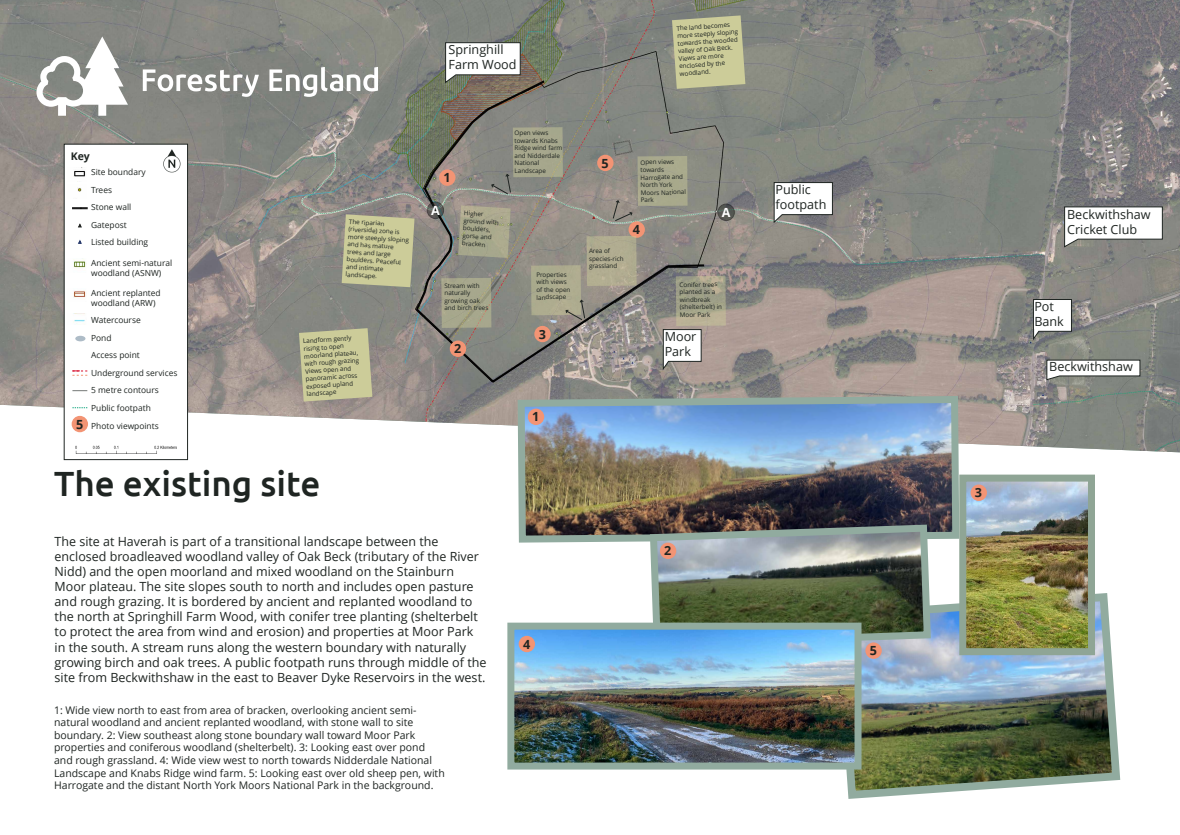
<style>
.page{position:relative;width:1180px;height:835px;background:#fff}
.page>*{position:absolute;margin:0;border:0;box-sizing:border-box;transform-origin:0 0}
.t1{font:500 35px "Ubuntu";color:#1f2522}
.t2{font:12.6px/15.1px "Open Sans";color:#1f2522}
.t3{font:700 12.6px "Open Sans";color:#1f2522}
.t4{font:700 12.6px "Open Sans";color:#fff}
.t5{font:10.5px/12.6px "Open Sans";color:#1f2522}
.t6{font:700 10.5px "Open Sans";color:#1f2522}
.t7{font:8.4px/17.5px "Open Sans";color:#1f2522}
.t8{font:6.3px/7.6px "Open Sans";color:#1f2522}
</style>
<div class="page">
<img style="left:0;top:0;width:1180px;height:452px">
<svg style="left:269px;top:67px;width:109px;height:30px"></svg>
<svg style="left:143px;top:69px;width:116px;height:28px"></svg>
<svg style="left:36px;top:36px;width:92px;height:80px"></svg>
<img style="left:831px;top:593px;width:290px;height:206px">
<img style="left:514px;top:392px;width:449px;height:151px">
<img style="left:967px;top:482px;width:120px;height:165px">
<div style="left:959px;top:474px;width:136px;height:181px;border:7px solid #8fa595"></div>
<div style="left:970px;top:484px;width:17px;height:17px;background:#f39474;border-radius:50%"></div>
<div style="left:865px;top:642px;width:17px;height:16px;background:#f39474;border-radius:50%"></div>
<img style="left:646px;top:521px;width:288px;height:130px">
<div style="left:660px;top:542px;width:16px;height:17px;background:#f39474;border-radius:50%"></div>
<svg style="left:773px;top:182px;width:60px;height:42px"></svg>
<div style="left:775px;top:184px;width:53px;height:28px;background:#fff"></div>
<img style="left:515px;top:630px;width:338px;height:131px">
<div style="left:507px;top:622px;width:354px;height:147px;border:7px solid #91ab9f"></div>
<div style="left:518px;top:635px;width:17px;height:17px;background:#f39474;border-radius:50%"></div>
<svg style="left:1033px;top:299px;width:39px;height:42px"></svg>
<div style="left:1034px;top:301px;width:35px;height:28px;background:#fff"></div>
<svg style="left:1064px;top:206px;width:99px;height:42px"></svg>
<div style="left:1067px;top:209px;width:88px;height:27px;background:#fff"></div>
<svg style="left:1046px;top:359px;width:94px;height:21px"></svg>
<div style="left:1049px;top:361px;width:84px;height:13px;background:#fff"></div>
<div style="left:528px;top:408px;width:16px;height:17px;background:#f39474;border-radius:50%"></div>
<svg style="left:342px;top:214px;width:72px;height:73px;background:#c5c596"></svg>
<svg style="left:299px;top:328px;width:73px;height:73px;background:#c4c496"></svg>
<svg style="left:672px;top:15px;width:73px;height:74px;background:#c3c395"></svg>
<svg style="left:445px;top:42px;width:76px;height:38px"></svg>
<div style="left:449px;top:45px;width:68px;height:27px;background:#fff"></div>
<svg style="left:928px;top:68px;width:4px;height:3px"></svg>
<svg style="left:704px;top:276px;width:22px;height:95px;background:#ada292"></svg>
<svg style="left:718px;top:204px;width:16px;height:16px"></svg>
<div style="left:718px;top:204px;width:16px;height:17px;border:1px solid #000;border-radius:50%"></div>
<svg style="left:415px;top:80px;width:289px;height:303px;background:#908d82"></svg>
<div style="left:450px;top:340px;width:16px;height:17px;background:#f39474;border-radius:50%"></div>
<div style="left:64px;top:144px;width:124px;height:315px;background:#fff;border:1px solid #1f2522"></div>
<img style="left:74px;top:170px;width:12px;height:12px">
<img style="left:77px;top:187px;width:5px;height:5px">
<img style="left:73px;top:259px;width:13px;height:9px">
<img style="left:73px;top:291px;width:13px;height:7px">
<img style="left:73px;top:319px;width:12px;height:4px">
<img style="left:163px;top:149px;width:18px;height:24px">
<div style="left:72px;top:416px;width:16px;height:16px;background:#f39474;border-radius:50%"></div>
<svg style="left:72px;top:370px;width:15px;height:6px"></svg>
<svg style="left:72px;top:207px;width:16px;height:2px"></svg>
<svg style="left:72px;top:390px;width:15px;height:1px"></svg>
<svg style="left:72px;top:407px;width:15px;height:1px"></svg>
<div style="left:75px;top:336px;width:10px;height:5px;background:#aebcc7;border-radius:50%"></div>
<img style="left:76px;top:446px;width:100px;height:7px">
<svg style="left:427px;top:202px;width:16px;height:16px"></svg>
<div style="left:427px;top:202px;width:17px;height:16px;border:1px solid #000;border-radius:50%"></div>
<p class="t6" style="left:71px;top:148px;width:21px">Key</p>
<p class="t3" style="left:76px;top:415px;width:9px">5</p>
<p class="t7" style="left:91px;top:163px;width:59px">Site boundary<br>Trees<br>Stone wall<br>Gatepost<br>Listed building</p>
<p class="t7" style="left:91px;top:257px;width:82px;line-height:10.1px">Ancient semi-natural woodland (ASNW)</p>
<p class="t7" style="left:91px;top:287px;width:71px;line-height:10.1px">Ancient replanted woodland (ARW)</p>
<p class="t7" style="left:91px;top:311px;width:88px">Watercourse<br>Pond<br>Access point<br>Underground services<br>5 metre contours<br>Public footpath<br>Photo viewpoints</p>
<p class="t8" style="left:349px;top:217px;width:63px;rotate:4deg">The riparian (riverside) zone is more steeply sloping and has mature trees and large boulders. Peaceful and intimate landscape.</p>
<p class="t8" style="left:303px;top:337px;width:56px;rotate:-4deg">Landform gently rising to open moorland plateau, with rough grazing<br>Views open and panoramic across exposed upland landscape</p>
<h1 class="t1" style="left:54px;top:462px;width:268px">The existing site</h1>
<p class="t2" style="left:449px;top:42px;width:70px">Springhill<br>Farm Wood</p>
<p class="t3" style="left:443px;top:169px;width:9px">1</p>
<p class="t4" style="left:431px;top:201px;width:10px">A</p>
<p class="t8" style="left:464px;top:209px;width:37px;rotate:4deg">Higher ground with boulders, gorse and bracken</p>
<p class="t8" style="left:514px;top:129px;width:49px">Open views towards Knabs<br>Ridge wind farm and Nidderdale<br>National<br>Landscape</p>
<p class="t8" style="left:676px;top:24px;width:63px;rotate:-4deg">The land becomes more steeply sloping towards the wooded valley of Oak Beck.<br>Views are more enclosed by the woodland.</p>
<p class="t3" style="left:601px;top:154px;width:9px">5</p>
<p class="t8" style="left:589px;top:247px;width:36px">Area of species-rich grassland</p>
<p class="t8" style="left:640px;top:158px;width:47px;rotate:-1deg">Open views towards<br>Harrogate and<br>North York<br>Moors National<br>Park</p>
<p class="t3" style="left:633px;top:221px;width:9px">4</p>
<p class="t4" style="left:722px;top:203px;width:10px">A</p>
<p class="t8" style="left:536px;top:271px;width:35px;rotate:-1deg">Properties with views of the open landscape</p>
<p class="t8" style="left:444px;top:281px;width:46px">Stream with naturally growing oak and birch trees</p>
<p class="t8" style="left:679px;top:281px;width:44px;rotate:-1deg">Conifer trees planted as a windbreak (shelterbelt) in<br>Moor Park</p>
<p class="t3" style="left:454px;top:340px;width:9px">2</p>
<p class="t3" style="left:539px;top:325px;width:9px">3</p>
<p class="t3" style="left:532px;top:408px;width:9px">1</p>
<p class="t2" style="left:664px;top:329px;width:33px">Moor<br>Park</p>
<p class="t2" style="left:55px;top:533px;width:433px">The site at Haverah is part of a transitional landscape between the enclosed broadleaved woodland valley of Oak Beck (tributary of the River Nidd) and the open moorland and mixed woodland on the Stainburn Moor plateau. The site slopes south to north and includes open pasture and rough grazing. It is bordered by ancient and replanted woodland to the north at Springhill Farm Wood, with conifer tree planting (shelterbelt to protect the area from wind and erosion) and properties at Moor Park in the south. A stream runs along the western boundary with naturally growing birch and oak trees. A public footpath runs through middle of the site from Beckwithshaw in the east to Beaver Dyke Reservoirs in the west.</p>
<p class="t5" style="left:54px;top:703px;width:392px">1: Wide view north to east from area of bracken, overlooking ancient semi&shy;natural woodland and ancient replanted woodland, with stone wall to site boundary. 2: View southeast along stone boundary wall toward Moor Park properties and coniferous woodland (shelterbelt). 3: Looking east over pond and rough grassland. 4: Wide view west to north towards Nidderdale National Landscape and Knabs Ridge wind farm. 5: Looking east over old sheep pen, with Harrogate and the distant North York Moors National Park in the background.</p>
<p class="t3" style="left:523px;top:635px;width:9px">4</p>
<p class="t3" style="left:664px;top:542px;width:9px">2</p>
<p class="t2" style="left:775px;top:182px;width:52px">Public footpath</p>
<p class="t3" style="left:870px;top:641px;width:9px">5</p>
<p class="t3" style="left:975px;top:483px;width:9px">3</p>
<p class="t2" style="left:1067px;top:206px;width:85px">Beckwithshaw<br>Cricket Club</p>
<p class="t2" style="left:1034px;top:298px;width:31px">Pot<br>Bank</p>
<p class="t2" style="left:1049px;top:358px;width:85px">Beckwithshaw</p>
</div>
